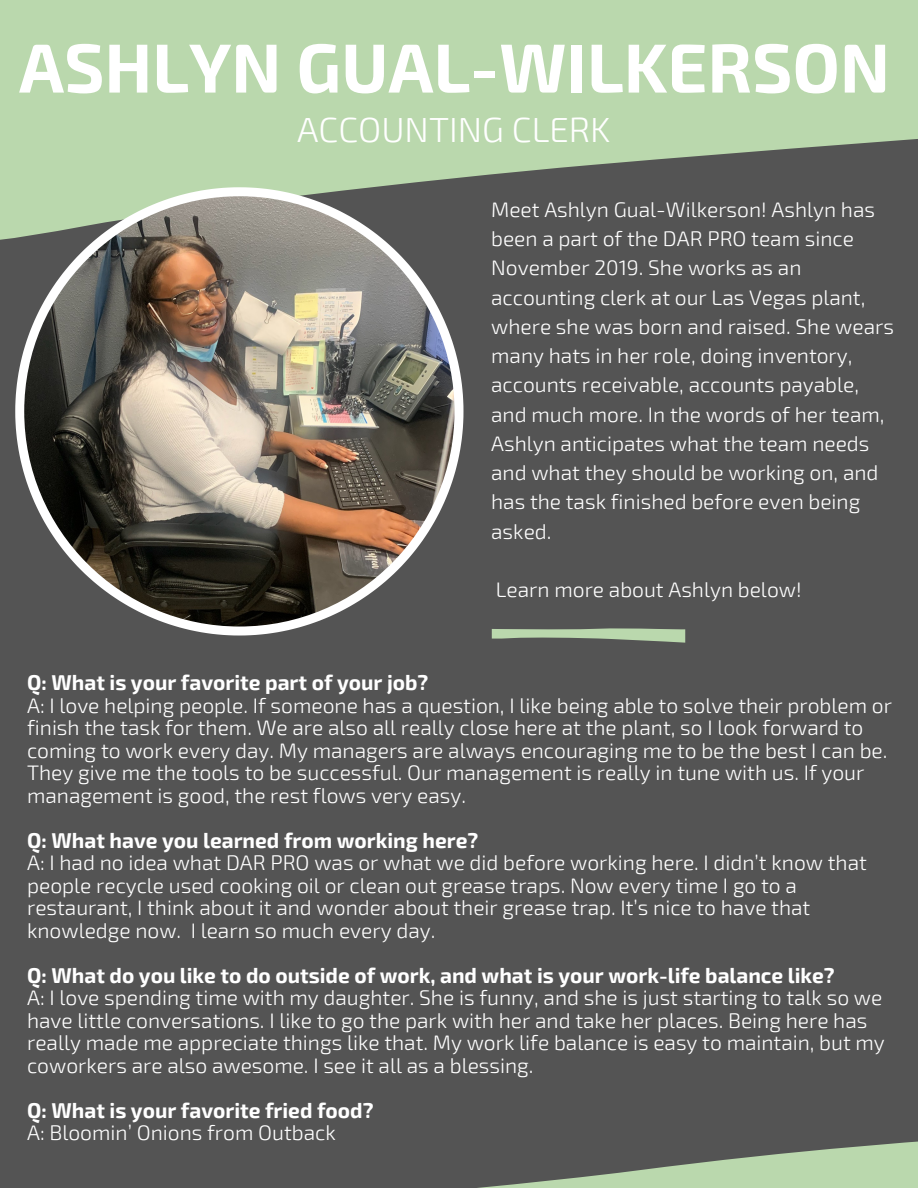
<style>
.page{position:relative;width:918px;height:1188px;background:#545454}
.page>*{position:absolute;margin:0;border:0;box-sizing:border-box;transform-origin:0 0}
.t1{font:700 69.3px "Exo 2";color:#fff}
.t2{font:300 34.8px "Exo 2";color:#fff}
.t3{font:300 21px/29.2px "Exo 2";color:#fff}
.t4{font:700 21px "Exo 2";color:#fff}
</style>
<div class="page">
<div style="left:0;top:0;width:918px;height:57px;background:#bad8ad"></div>
<svg style="left:0;top:57px;width:918px;height:183px;fill:#bad8ad"></svg>
<svg style="left:15px;top:187px;width:448px;height:449px"></svg>
<img style="left:24px;top:196px;width:431px;height:431px;border-radius:50%">
<svg style="left:477px;top:1141px;width:441px;height:47px;fill:#bad8ad"></svg>
<svg style="left:492px;top:628px;width:193px;height:15px"></svg>
<p class="t1" style="left:19px;top:23px;width:872px">ASHLYN GUAL-WILKERSON</p>
<p class="t2" style="left:297px;top:107px;width:315px">ACCOUNTING CLERK</p>
<p class="t3" style="left:491px;top:194px;width:404px">Meet Ashlyn Gual-Wilkerson! Ashlyn has been a part of the DAR PRO team since November 2019. She works as an accounting clerk at our Las Vegas plant, where she was born and raised. She wears many hats in her role, doing inventory, accounts receivable, accounts payable, and much more. In the words of her team, Ashlyn anticipates what the team needs and what they should be working on, and has the task finished before even being asked.</p>
<p class="t3" style="left:496px;top:574px;width:307px">Learn more about Ashlyn below!</p>
<p class="t4" style="left:27px;top:669px;width:403px">Q: What is your favorite part of your job?</p>
<p class="t3" style="left:27px;top:693px;width:866px;line-height:22.5px">A: I love helping people. If someone has a question, I like being able to solve their problem or finish the task for them. We are also all really close here at the plant, so I look forward to coming to work every day. My managers are always encouraging me to be the best I can be.<br>They give me the tools to be successful. Our management is really in tune with us. If your management is good, the rest flows very easy.</p>
<p class="t4" style="left:27px;top:827px;width:453px">Q: What have you learned from working here?</p>
<p class="t3" style="left:27px;top:851px;width:841px;line-height:22.5px">A: I had no idea what DAR PRO was or what we did before working here. I didn’t know that people recycle used cooking oil or clean out grease traps. Now every time I go to a restaurant, I think about it and wonder about their grease trap. It’s nice to have that knowledge now. I learn so much every day.</p>
<p class="t4" style="left:27px;top:962px;width:809px">Q: What do you like to do outside of work, and what is your work-life balance like?</p>
<p class="t3" style="left:27px;top:986px;width:859px;line-height:22.5px">A: I love spending time with my daughter. She is funny, and she is just starting to talk so we have little conversations. I like to go the park with her and take her places. Being here has really made me appreciate things like that. My work life balance is easy to maintain, but my coworkers are also awesome. I see it all as a blessing.</p>
<p class="t4" style="left:27px;top:1097px;width:348px">Q: What is your favorite fried food?</p>
<p class="t3" style="left:27px;top:1118px;width:310px">A: Bloomin’ Onions from Outback</p>
</div>
